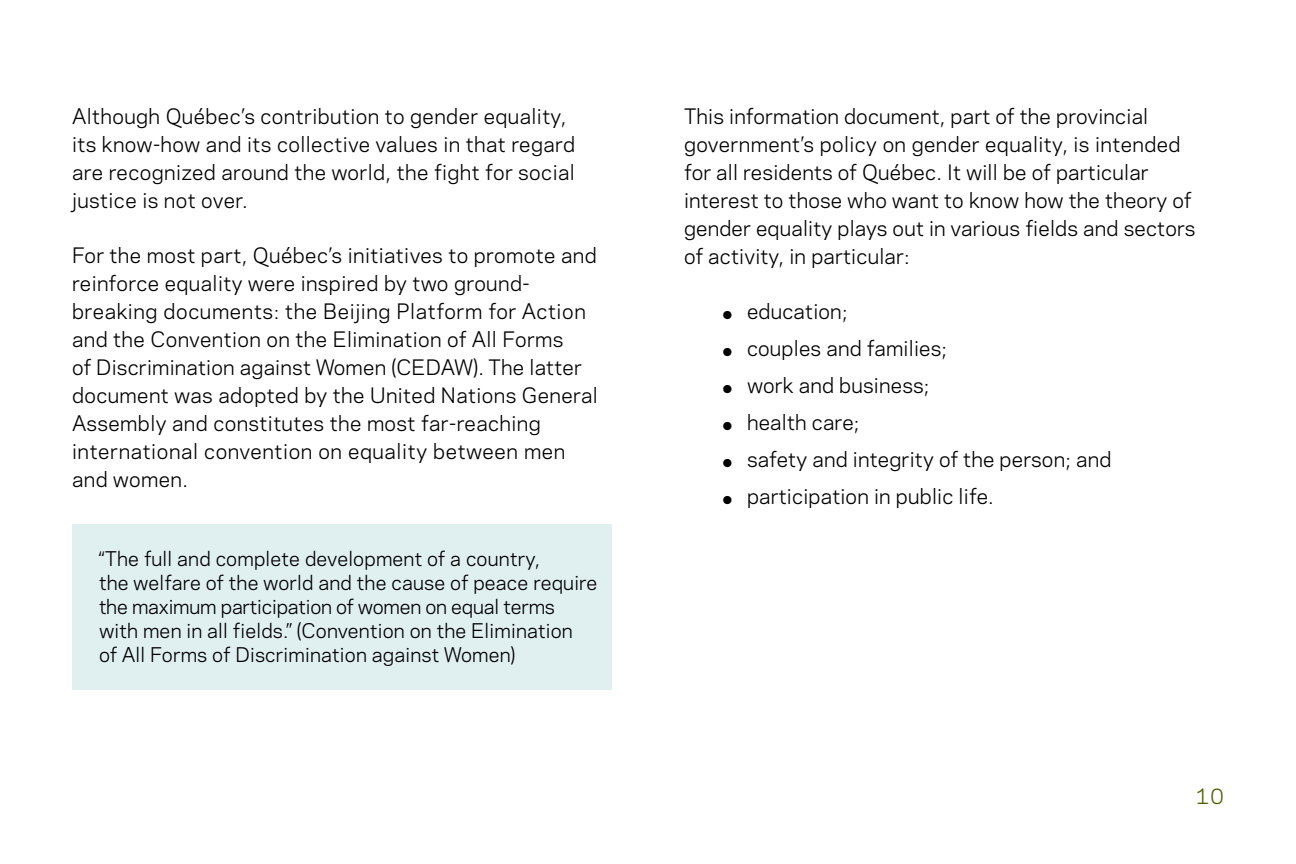
<style>
.page{position:relative;width:1296px;height:864px;background:#fff}
.page>*{position:absolute;margin:0;border:0;box-sizing:border-box;transform-origin:0 0}
.t1{font:20px/28px "Galaxie Polaris";letter-spacing:.02em;color:#000}
.t2{font:20px "Galaxie Polaris";color:#525e01}
.t3{font:19px/24px "Galaxie Polaris";letter-spacing:.01em;color:#000}
.s1{font-size:15px}
</style>
<div class="page">
<div style="left:72px;top:524px;width:540px;height:165px;background:#e0eff0"></div>
<p class="t1" style="left:72px;top:101px;width:505px">Although Québec’s contribution to gender equality, its know-how and its collective values in that regard are recognized around the world, the fight for social justice is not over.</p>
<p class="t1" style="left:72px;top:240px;width:527px">For the most part, Québec’s initiatives to promote and reinforce equality were inspired by two ground&shy;breaking documents: the Beijing Platform for Action and the Convention on the Elimination of All Forms<br>of Discrimination against Women (CEDAW). The latter document was adopted by the U nited Nations General Assembly and constitutes the most far-reaching international convention on equality between men and women.</p>
<p class="t3" style="left:99px;top:546px;width:500px">“The full and complete development of a country,<br>the welfare of the world and the cause of peace require the maximum participation of women on equal terms with men in all fields.” (Convention on the Elimination<br>of All Forms of D iscrimination against Women)</p>
<p class="t1" style="left:684px;top:101px;width:513px">This information document, part of the provincial government’s policy on gender equality, is intended for all residents of Québec. It will be of particular interest to those who want to know how the theory of gender equality plays out in various fields and sectors of activity, in particular:</p>
<p class="t1" style="left:722px;top:292px;width:391px;line-height:37px"><span class="s1">⚫</span> education;<br><span class="s1">⚫</span> couples and families;<br><span class="s1">⚫</span> work and business;<br><span class="s1">⚫</span> health care;<br><span class="s1">⚫</span> safety and integrity of the person; and <span class="s1">⚫</span> participation in public life.</p>
<p class="t2" style="left:1196px;top:781px;width:30px">10</p>
</div>
